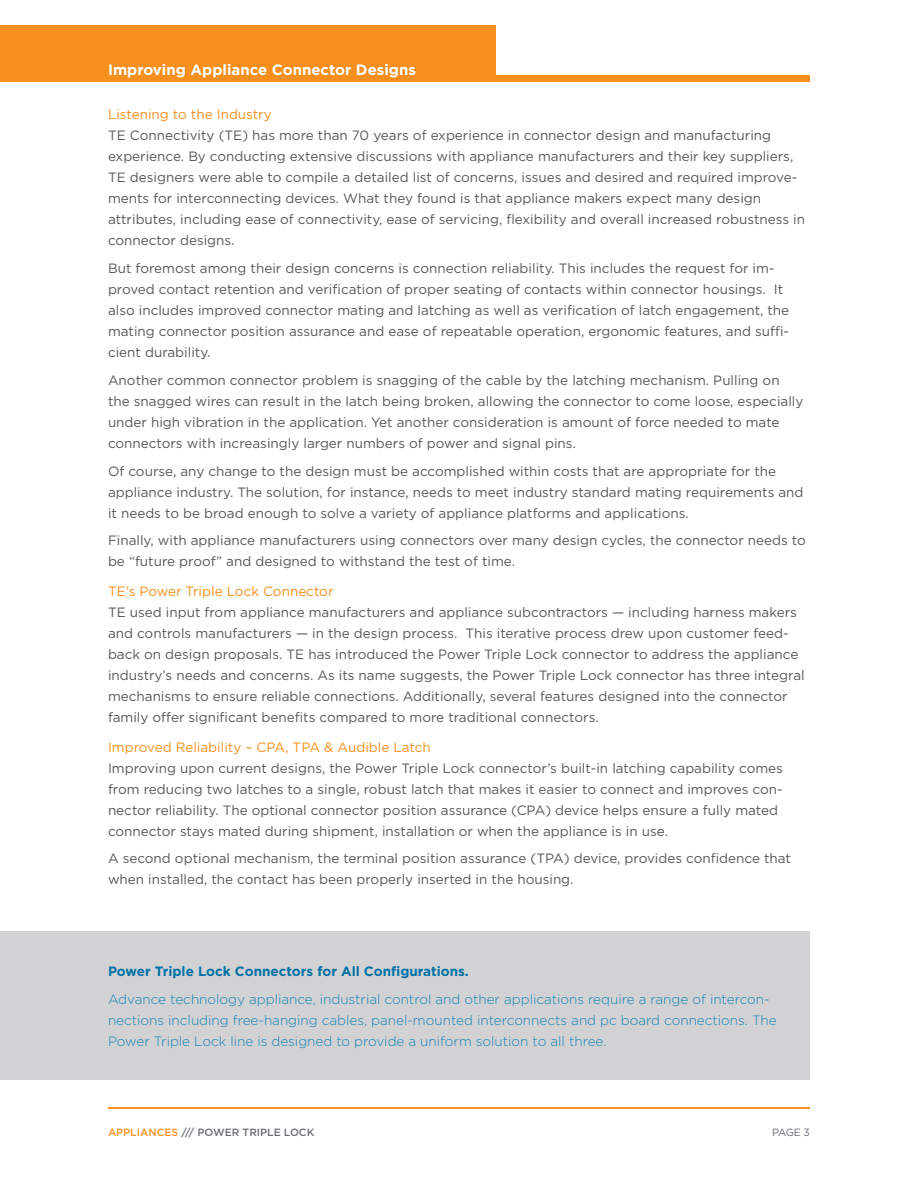
<style>
.page{position:relative;width:918px;height:1188px;background:#fff}
.page>*{position:absolute;margin:0;border:0;box-sizing:border-box;transform-origin:0 0}
.WP_Header_Title{font:700 15px "Gotham";color:#fff}
.WP_Body_Copy{font:13.5px/21px "Gotham";color:#57585a}
.WP_Sidebar_Body_Blue{font:300 13.5px/21px "Gotham";color:#1384b4}
.WP_Body_Copy_Subhead{font:13.5px "Gotham";color:#f68f1e}
.WP_Sidebar_Headline{font:700 13.5px "Gotham";color:#0071a7}
.WP_Footer_Info{font:500 10.5px "Gotham";color:#696b73}
.WP_Page_Number{font:10.5px "Gotham";color:#696b73}
.s1{color:#f68f1e}
</style>
<div class="page">
<div style="left:0;top:26px;width:495px;height:56px;background:#f68f1e"></div>
<div style="left:0;top:76px;width:810px;height:6px;background:#f68f1e"></div>
<hr style="left:108px;top:1107px;width:702px;height:1px;background:#f68f1e">
<div style="left:0;top:932px;width:810px;height:148px;background:#d2d2d5"></div>
<p class="WP_Header_Title" style="left:108px;top:59px;width:309px">Improving Appliance Connector Designs</p>
<p class="WP_Body_Copy_Subhead" style="left:108px;top:106px;width:165px">Listening to the Industry</p>
<p class="WP_Body_Copy" style="left:108px;top:125px;width:698px">TE Connectivity (TE) has more than 70 years of experience in connector design and manufacturing experience. By conducting extensive discussions with appliance manufacturers and their key suppliers, TE designers were able to compile a detailed list of concerns, issues and desired and required improve&shy;ments for interconnecting devices. What they found is that appliance makers expect many design attributes, including ease of connectivity, ease of servicing, flexibility and overall increased robustness in connector designs.</p>
<p class="WP_Body_Copy" style="left:108px;top:257px;width:683px">But foremost among their design concerns is connection reliability. This includes the request for im&shy;proved contact retention and verification of proper seating of contacts within connector housings. It also includes improved connector mating and latching as well as verification of latch engagement, the mating connector position assurance and ease of repeatable operation, ergonomic features, and suffi&shy;cient durability.</p>
<p class="WP_Body_Copy" style="left:108px;top:369px;width:697px">Another common connector problem is snagging of the cable by the latching mechanism. Pulling on the snagged wires can result in the latch being broken, allowing the connector to come loose, especially under high vibration in the application. Yet another consideration is amount of force needed to mate connectors with increasingly larger numbers of power and signal pins.</p>
<p class="WP_Body_Copy" style="left:108px;top:460px;width:697px">Of course, any change to the design must be accomplished within costs that are appropriate for the appliance industry. The solution, for instance, needs to meet industry standard mating requirements and it needs to be broad enough to solve a variety of appliance platforms and applications.</p>
<p class="WP_Body_Copy" style="left:108px;top:530px;width:699px">Finally, with appliance manufacturers using connectors over many design cycles, the connector needs to be “future proof” and designed to withstand the test of time.</p>
<p class="WP_Body_Copy_Subhead" style="left:108px;top:583px;width:227px">TE’s Power Triple Lock Connector</p>
<p class="WP_Body_Copy" style="left:108px;top:601px;width:698px">TE used input from appliance manufacturers and appliance subcontractors — including harness makers and controls manufacturers — in the design process. This iterative process drew upon customer feed&shy;back on design proposals. TE has introduced the Power Triple Lock connector to address the appliance industry’s needs and concerns. As its name suggests, the Power Triple Lock connector has three integral mechanisms to ensure reliable connections. Additionally, several features designed into the connector family offer significant benefits compared to more traditional connectors.</p>
<p class="WP_Body_Copy_Subhead" style="left:108px;top:738px;width:324px">Improved Reliability – CPA, TPA &amp; Audible Latch</p>
<p class="WP_Body_Copy" style="left:108px;top:757px;width:676px">Improving upon current designs, the Power Triple Lock connector’s built-in latching capability comes from reducing two latches to a single, robust latch that makes it easier to connect and improves con&shy;nector reliability. The optional connector position assurance (CPA) device helps ensure a fully mated connector stays mated during shipment, installation or when the appliance is in use.</p>
<p class="WP_Body_Copy" style="left:108px;top:848px;width:685px">A second optional mechanism, the terminal position assurance (TPA) device, provides confidence that when installed, the contact has been properly inserted in the housing.</p>
<p class="WP_Sidebar_Headline" style="left:108px;top:963px;width:362px">Power Triple Lock Connectors for All Configurations.</p>
<p class="WP_Sidebar_Body_Blue" style="left:108px;top:989px;width:670px">Advance technology appliance, industrial control and other applications require a range of intercon&shy;nections including free-hanging cables, panel-mounted interconnects and pc board connections. The<br>Power Triple Lock line is designed to provide a uniform solution to all three.</p>
<p class="WP_Footer_Info" style="left:108px;top:1125px;width:208px"><span class="s1">APPLIANCES</span> /// POWER TRIPLE LOCK</p>
<p class="WP_Page_Number" style="left:772px;top:1126px;width:39px">PAGE 3</p>
</div>
